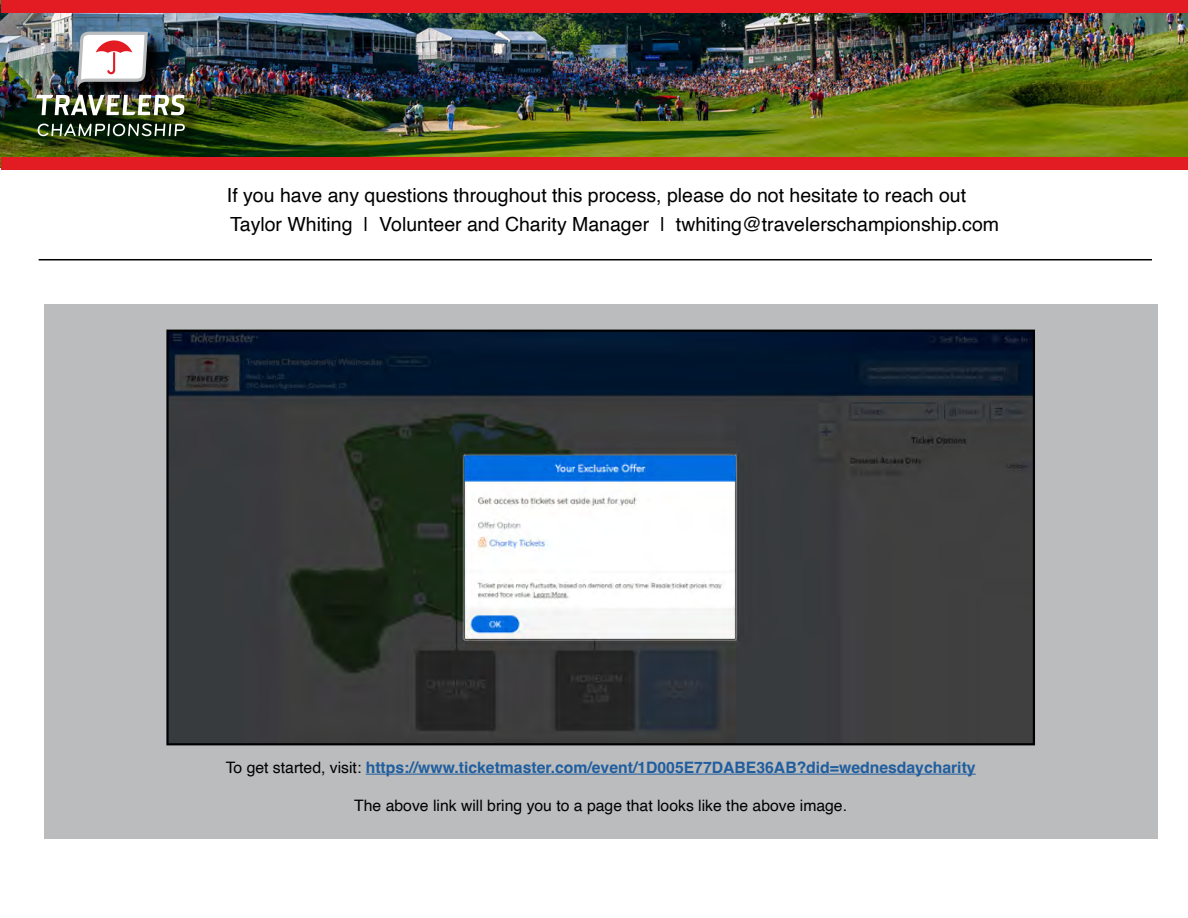
<style>
.page{position:relative;width:1188px;height:918px;background:#fff}
.page>*{position:absolute;margin:0;border:0;box-sizing:border-box;transform-origin:0 0}
.t1{font:19.5px/28.5px "Helvetica";color:#000}
.t2{font:700 15.75px "Helvetica";color:#215e9e}
.t3{font:15.75px "Helvetica";color:#000}
.s1{font-weight:400;color:#000}
</style>
<div class="page">
<img style="left:1px;top:12px;width:1187px;height:145px">
<div style="left:1px;top:0;width:1187px;height:12px;background:#e31b23"></div>
<div style="left:1px;top:157px;width:1187px;height:12px;background:#e31b23"></div>
<div style="left:39px;top:34px;width:164px;height:121px;background:#000;opacity:.9"></div>
<img style="left:37px;top:95px;width:148px;height:20px">
<svg style="left:37px;top:124px;width:148px;height:12px"></svg>
<svg style="left:77px;top:32px;width:71px;height:55px"></svg>
<hr style="left:39px;top:259px;width:1113px;height:1px;background:#000">
<div style="left:44px;top:304px;width:1113px;height:535px;background:#babcbe"></div>
<hr style="left:366px;top:774px;width:610px;height:1px;background:#215e9e">
<img style="left:169px;top:333px;width:863px;height:409px">
<div style="left:166px;top:330px;width:869px;height:415px;border:2px solid #000"></div>
<p class="t1" style="left:227px;top:182px;width:774px">If you have any questions throughout this process, please do not hesitate to reach out<br>Taylor Whiting | Volunteer and Charity Manager | twhiting@travelerschampionship.com</p>
<p class="t2" style="left:226px;top:758px;width:751px"><span class="s1">To get started, visit:</span> https://www.ticketmaster.com/event/1D005E77DABE36AB?did=wednesdaycharity</p>
<p class="t3" style="left:354px;top:793px;width:494px">The above link will bring you to a page that looks like the above image.</p>
</div>
